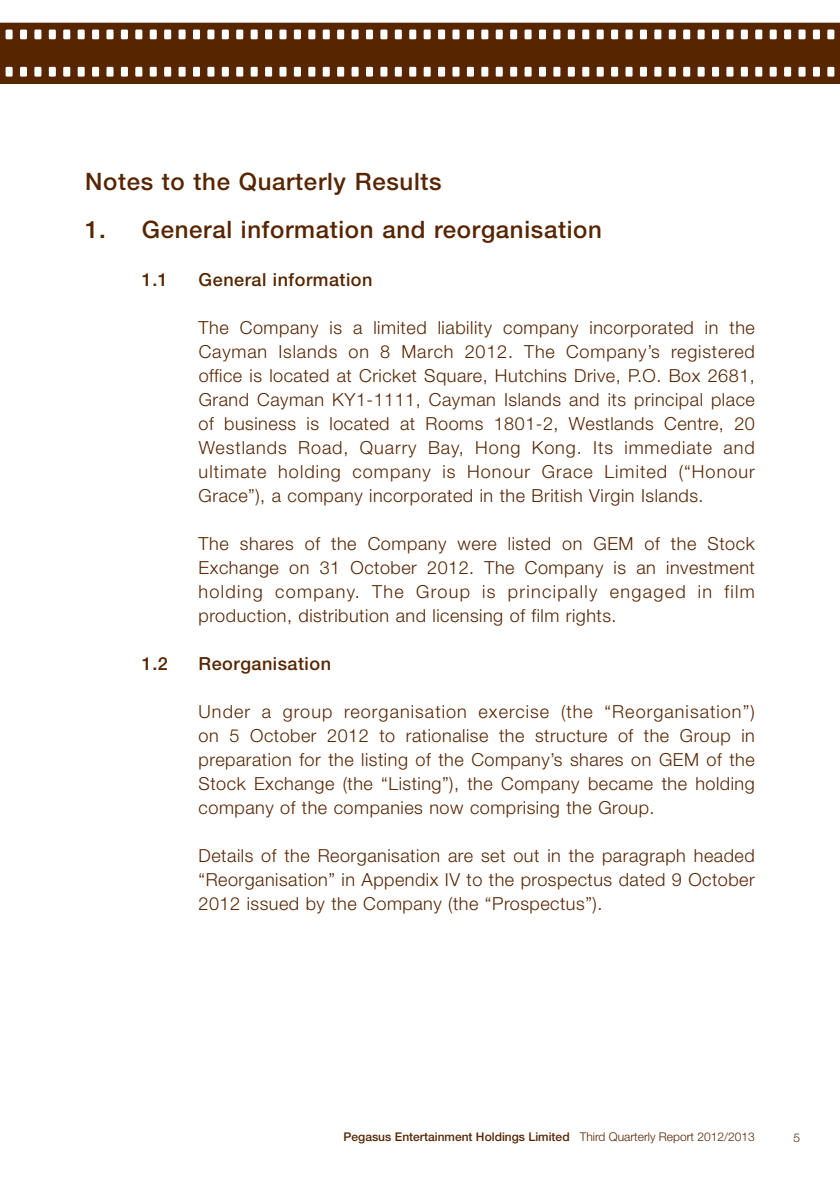
<style>
.page{position:relative;width:840px;height:1191px;background:#fff}
.page>*{position:absolute;margin:0;border:0;box-sizing:border-box;transform-origin:0 0}
.t1{font:500 24px "Helvetica Neue LT Std";letter-spacing:.03em;color:#572500}
.t2{font:300 18px/24px "Helvetica Neue LT Std";letter-spacing:.03em;color:#572500;text-align:justify}
.t3{font:500 18px "Helvetica Neue LT Std";letter-spacing:.03em;color:#572500}
.t4{font:500 12px "Helvetica Neue LT Std";color:#572500}
.t5{font:300 12px "Helvetica Neue LT Std";color:#572500}
.s1{font-weight:300}
</style>
<div class="page">
<div style="left:0;top:23px;width:839px;height:61px;background:#572500"></div>
<div style="left:6px;top:30px;width:7px;height:9px;background:#fff"></div>
<div style="left:20px;top:30px;width:7px;height:9px;background:#fff"></div>
<div style="left:34px;top:30px;width:7px;height:9px;background:#fff"></div>
<div style="left:49px;top:30px;width:7px;height:9px;background:#fff"></div>
<div style="left:63px;top:30px;width:7px;height:9px;background:#fff"></div>
<div style="left:567px;top:30px;width:7px;height:9px;background:#fff"></div>
<div style="left:553px;top:30px;width:7px;height:9px;background:#fff"></div>
<div style="left:538px;top:30px;width:7px;height:9px;background:#fff"></div>
<div style="left:524px;top:30px;width:7px;height:9px;background:#fff"></div>
<div style="left:510px;top:30px;width:7px;height:9px;background:#fff"></div>
<div style="left:481px;top:30px;width:7px;height:9px;background:#fff"></div>
<div style="left:466px;top:30px;width:7px;height:9px;background:#fff"></div>
<div style="left:452px;top:30px;width:7px;height:9px;background:#fff"></div>
<div style="left:438px;top:30px;width:7px;height:9px;background:#fff"></div>
<div style="left:423px;top:30px;width:7px;height:9px;background:#fff"></div>
<div style="left:409px;top:30px;width:7px;height:9px;background:#fff"></div>
<div style="left:394px;top:30px;width:7px;height:9px;background:#fff"></div>
<div style="left:380px;top:30px;width:7px;height:9px;background:#fff"></div>
<div style="left:366px;top:30px;width:7px;height:9px;background:#fff"></div>
<div style="left:337px;top:30px;width:7px;height:9px;background:#fff"></div>
<div style="left:322px;top:30px;width:7px;height:9px;background:#fff"></div>
<div style="left:308px;top:30px;width:7px;height:9px;background:#fff"></div>
<div style="left:294px;top:30px;width:7px;height:9px;background:#fff"></div>
<div style="left:279px;top:30px;width:7px;height:9px;background:#fff"></div>
<div style="left:265px;top:30px;width:7px;height:9px;background:#fff"></div>
<div style="left:250px;top:30px;width:7px;height:9px;background:#fff"></div>
<div style="left:236px;top:30px;width:7px;height:9px;background:#fff"></div>
<div style="left:222px;top:30px;width:7px;height:9px;background:#fff"></div>
<div style="left:207px;top:30px;width:7px;height:9px;background:#fff"></div>
<div style="left:193px;top:30px;width:7px;height:9px;background:#fff"></div>
<div style="left:178px;top:30px;width:7px;height:9px;background:#fff"></div>
<div style="left:164px;top:30px;width:7px;height:9px;background:#fff"></div>
<div style="left:150px;top:30px;width:7px;height:9px;background:#fff"></div>
<div style="left:135px;top:30px;width:7px;height:9px;background:#fff"></div>
<div style="left:121px;top:30px;width:7px;height:9px;background:#fff"></div>
<div style="left:106px;top:30px;width:7px;height:9px;background:#fff"></div>
<div style="left:92px;top:30px;width:7px;height:9px;background:#fff"></div>
<div style="left:78px;top:30px;width:7px;height:9px;background:#fff"></div>
<div style="left:351px;top:30px;width:7px;height:9px;background:#fff"></div>
<div style="left:495px;top:30px;width:7px;height:9px;background:#fff"></div>
<svg style="left:826px;top:30px;width:7px;height:9px"></svg>
<div style="left:812px;top:30px;width:7px;height:9px;background:#fff"></div>
<svg style="left:783px;top:30px;width:7px;height:9px"></svg>
<div style="left:769px;top:30px;width:7px;height:9px;background:#fff"></div>
<svg style="left:754px;top:30px;width:7px;height:9px"></svg>
<div style="left:740px;top:30px;width:7px;height:9px;background:#fff"></div>
<div style="left:726px;top:30px;width:7px;height:9px;background:#fff"></div>
<div style="left:711px;top:30px;width:7px;height:9px;background:#fff"></div>
<div style="left:697px;top:30px;width:7px;height:9px;background:#fff"></div>
<svg style="left:682px;top:30px;width:7px;height:9px"></svg>
<div style="left:668px;top:30px;width:7px;height:9px;background:#fff"></div>
<div style="left:639px;top:30px;width:7px;height:9px;background:#fff"></div>
<div style="left:625px;top:30px;width:7px;height:9px;background:#fff"></div>
<svg style="left:610px;top:30px;width:7px;height:9px"></svg>
<div style="left:596px;top:30px;width:7px;height:9px;background:#fff"></div>
<div style="left:582px;top:30px;width:7px;height:9px;background:#fff"></div>
<div style="left:654px;top:30px;width:7px;height:9px;background:#fff"></div>
<div style="left:798px;top:30px;width:7px;height:9px;background:#fff"></div>
<div style="left:6px;top:67px;width:7px;height:10px;background:#fff"></div>
<div style="left:20px;top:67px;width:7px;height:10px;background:#fff"></div>
<div style="left:34px;top:67px;width:7px;height:10px;background:#fff"></div>
<div style="left:49px;top:67px;width:7px;height:10px;background:#fff"></div>
<div style="left:63px;top:67px;width:7px;height:10px;background:#fff"></div>
<div style="left:567px;top:67px;width:7px;height:10px;background:#fff"></div>
<div style="left:553px;top:67px;width:7px;height:10px;background:#fff"></div>
<div style="left:538px;top:67px;width:7px;height:10px;background:#fff"></div>
<div style="left:524px;top:67px;width:7px;height:10px;background:#fff"></div>
<div style="left:510px;top:67px;width:7px;height:10px;background:#fff"></div>
<div style="left:481px;top:67px;width:7px;height:10px;background:#fff"></div>
<div style="left:466px;top:67px;width:7px;height:10px;background:#fff"></div>
<div style="left:452px;top:67px;width:7px;height:10px;background:#fff"></div>
<div style="left:438px;top:67px;width:7px;height:10px;background:#fff"></div>
<div style="left:423px;top:67px;width:7px;height:10px;background:#fff"></div>
<div style="left:409px;top:67px;width:7px;height:10px;background:#fff"></div>
<div style="left:394px;top:67px;width:7px;height:10px;background:#fff"></div>
<div style="left:380px;top:67px;width:7px;height:10px;background:#fff"></div>
<div style="left:366px;top:67px;width:7px;height:10px;background:#fff"></div>
<div style="left:337px;top:67px;width:7px;height:10px;background:#fff"></div>
<div style="left:322px;top:67px;width:7px;height:10px;background:#fff"></div>
<div style="left:308px;top:67px;width:7px;height:10px;background:#fff"></div>
<div style="left:294px;top:67px;width:7px;height:10px;background:#fff"></div>
<div style="left:279px;top:67px;width:7px;height:10px;background:#fff"></div>
<div style="left:265px;top:67px;width:7px;height:10px;background:#fff"></div>
<div style="left:250px;top:67px;width:7px;height:10px;background:#fff"></div>
<div style="left:236px;top:67px;width:7px;height:10px;background:#fff"></div>
<div style="left:222px;top:67px;width:7px;height:10px;background:#fff"></div>
<div style="left:207px;top:67px;width:7px;height:10px;background:#fff"></div>
<div style="left:193px;top:67px;width:7px;height:10px;background:#fff"></div>
<div style="left:178px;top:67px;width:7px;height:10px;background:#fff"></div>
<div style="left:164px;top:67px;width:7px;height:10px;background:#fff"></div>
<div style="left:150px;top:67px;width:7px;height:10px;background:#fff"></div>
<div style="left:135px;top:67px;width:7px;height:10px;background:#fff"></div>
<div style="left:121px;top:67px;width:7px;height:10px;background:#fff"></div>
<div style="left:106px;top:67px;width:7px;height:10px;background:#fff"></div>
<div style="left:92px;top:67px;width:7px;height:10px;background:#fff"></div>
<div style="left:78px;top:67px;width:7px;height:10px;background:#fff"></div>
<div style="left:351px;top:67px;width:7px;height:10px;background:#fff"></div>
<div style="left:495px;top:67px;width:7px;height:10px;background:#fff"></div>
<svg style="left:826px;top:67px;width:7px;height:10px"></svg>
<div style="left:812px;top:67px;width:7px;height:10px;background:#fff"></div>
<svg style="left:783px;top:67px;width:7px;height:10px"></svg>
<div style="left:769px;top:67px;width:7px;height:10px;background:#fff"></div>
<svg style="left:754px;top:67px;width:7px;height:10px"></svg>
<div style="left:740px;top:67px;width:7px;height:10px;background:#fff"></div>
<div style="left:726px;top:67px;width:7px;height:10px;background:#fff"></div>
<div style="left:711px;top:67px;width:7px;height:10px;background:#fff"></div>
<div style="left:697px;top:67px;width:7px;height:10px;background:#fff"></div>
<svg style="left:682px;top:67px;width:7px;height:10px"></svg>
<div style="left:668px;top:67px;width:7px;height:10px;background:#fff"></div>
<div style="left:639px;top:67px;width:7px;height:10px;background:#fff"></div>
<div style="left:625px;top:67px;width:7px;height:10px;background:#fff"></div>
<svg style="left:610px;top:67px;width:7px;height:10px"></svg>
<div style="left:596px;top:67px;width:7px;height:10px;background:#fff"></div>
<div style="left:582px;top:67px;width:7px;height:10px;background:#fff"></div>
<div style="left:654px;top:67px;width:7px;height:10px;background:#fff"></div>
<div style="left:798px;top:67px;width:7px;height:10px;background:#fff"></div>
<h1 class="t1" style="left:85px;top:167px;width:358px">Notes to the Quarterly Results</h1>
<h1 class="t1" style="left:85px;top:215px;width:518px">1. General information and reorganisation</h1>
<p class="t3" style="left:142px;top:269px;width:28px">1.1</p>
<p class="t3" style="left:198px;top:269px;width:175px">General information</p>
<p class="t2" style="left:198px;top:315px;width:557px">The Company is a limited liability company incorporated in the Cayman Islands on 8 March 2012. The Company’s registered office is located at Cricket Square, Hutchins Drive, P.O. Box 2681, Grand Cayman KY1-1111, Cayman Islands and its principal place of business is located at Rooms 1801-2, Westlands Centre, 20<br>Westlands Road, Quarry Bay, Hong Kong. Its immediate and ultimate holding company is Honour Grace Limited (“Honour Grace”), a company incorporated in the British Virgin Islands.</p>
<p class="t2" style="left:198px;top:531px;width:557px">The shares of the Company were listed on GEM of the Stock Exchange on 31 October 2012. The Company is an investment holding company. The Group is principally engaged in film production, distribution and licensing of film rights.</p>
<p class="t3" style="left:142px;top:653px;width:28px">1.2</p>
<p class="t3" style="left:198px;top:653px;width:134px">Reorganisation</p>
<p class="t2" style="left:198px;top:699px;width:557px">Under a group reorganisation exercise (the “Reorganisation”) on 5 October 2012 to rationalise the structure of the Group in preparation for the listing of the Company’s shares on GEM of the Stock Exchange (the “Listing”), the Company became the holding company of the companies now comprising the Group.</p>
<p class="t2" style="left:198px;top:843px;width:557px">Details of the Reorganisation are set out in the paragraph headed “Reorganisation” in Appendix IV to the prospectus dated 9 October 2012 issued by the Company (the “Prospectus”).</p>
<p class="t4" style="left:343px;top:1130px;width:412px">Pegasus Entertainment Holdings Limited <span class="s1">Third Quarterly Report 2012/2013</span></p>
<p class="t5" style="left:793px;top:1130px;width:8px">5</p>
</div>
